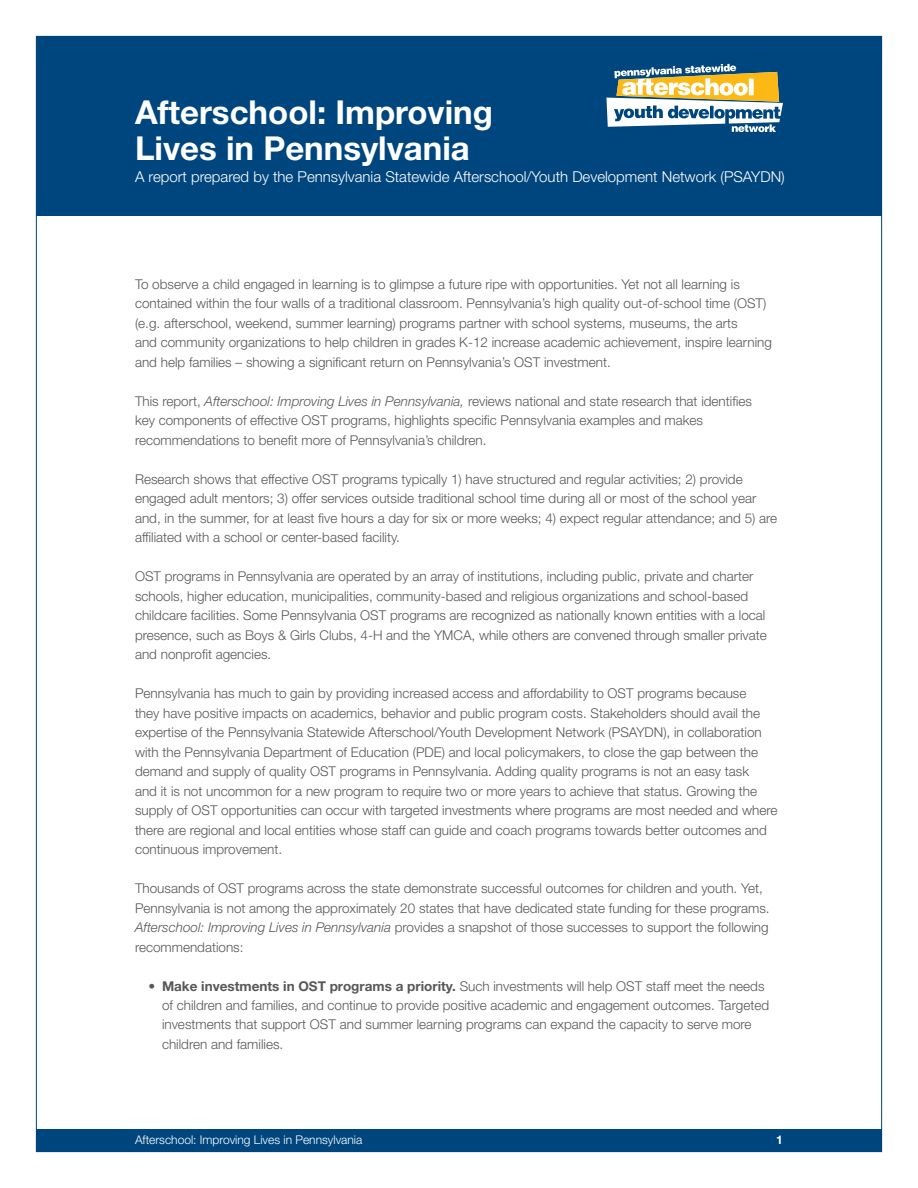
<style>
.page{position:relative;width:918px;height:1188px;background:#fff}
.page>*{position:absolute;margin:0;border:0;box-sizing:border-box;transform-origin:0 0}
.t1{font:700 33px/36px "Helvetica Neue LT Std";color:#fff}
.t2{font:300 15px "Helvetica Neue LT Std";color:#fff}
.t3{font:300 13.5px/19.5px "Helvetica Neue LT Std";color:#57585a}
.t4{font:300 12px "Helvetica Neue LT Std";color:#fff}
.t5{font:700 12px "Helvetica Neue LT Std";color:#fff}
.s1{font-style:italic}
.s2{font-weight:700}
</style>
<div class="page">
<div style="left:36px;top:1130px;width:846px;height:22px;background:#00467e"></div>
<div style="left:36px;top:36px;width:846px;height:180px;background:#00467e"></div>
<svg style="left:606px;top:64px;width:177px;height:68px"></svg>
<h1 class="t1" style="left:135px;top:93px;width:360px">Afterschool: Improving<br>Lives in Pennsylvania</h1>
<p class="t2" style="left:135px;top:168px;width:651px">A report prepared by the Pennsylvania Statewide Afterschool/Youth Development Network (PSAYDN)</p>
<p class="t3" style="left:135px;top:274px;width:638px">To observe a child engaged in learning is to glimpse a future ripe with opportunities. Yet not all learning is contained within the four walls of a traditional classroom. Pennsylvania’s high quality out-of-school time (OST) (e.g. afterschool, weekend, summer learning) programs partner with school systems, museums, the arts<br>and community organizations to help children in grades K-12 increase academic achievement, inspire learning and help families – showing a significant return on Pennsylvania’s OST investment.</p>
<p class="t3" style="left:135px;top:391px;width:618px">This report, <span class="s1">Afterschool: Improving Lives in Pennsylvania,</span> reviews national and state research that identifies key components of effective OST programs, highlights specific Pennsylvania examples and makes recommendations to benefit more of Pennsylvania’s children.</p>
<p class="t3" style="left:135px;top:469px;width:644px">Research shows that effective OST programs typically 1) have structured and regular activities; 2) provide engaged adult mentors; 3) offer services outside traditional school time during all or most of the school year and, in the summer, for at least five hours a day for six or more weeks; 4) expect regular attendance; and 5) are affiliated with a school or center-based facility.</p>
<p class="t3" style="left:135px;top:566px;width:633px">OST programs in Pennsylvania are operated by an array of institutions, including public, private and charter schools, higher education, municipalities, community-based and religious organizations and school-based childcare facilities. Some Pennsylvania OST programs are recognized as nationally known entities with a local presence, such as Boys &amp; Girls Clubs, 4-H and the YMCA, while others are convened through smaller private and nonprofit agencies.</p>
<p class="t3" style="left:135px;top:683px;width:644px">Pennsylvania has much to gain by providing increased access and affordability to OST programs because<br>they have positive impacts on academics, behavior and public program costs. Stakeholders should avail the expertise of the Pennsylvania Statewide Afterschool/Youth Development Network (PSAYDN), in collaboration with the Pennsylvania Department of Education (PDE) and local policymakers, to close the gap between the demand and supply of quality OST programs in Pennsylvania. Adding quality programs is not an easy task<br>and it is not uncommon for a new program to require two or more years to achieve that status. Growing the supply of OST opportunities can occur with targeted investments where programs are most needed and where there are regional and local entities whose staff can guide and coach programs towards better outcomes and continuous improvement.</p>
<p class="t3" style="left:135px;top:878px;width:636px">Thousands of OST programs across the state demonstrate successful outcomes for children and youth. Yet, Pennsylvania is not among the approximately 20 states that have dedicated state funding for these programs.<br><span class="s1">Afterschool: Improving Lives in Pennsylvania</span> provides a snapshot of those successes to support the following recommendations:</p>
<p class="t3" style="left:162px;top:976px;width:609px;text-indent:-14px">• <span class="s2">Make investments in OST programs a priority.</span> Such investments will help OST staff meet the needs of children and families, and continue to provide positive academic and engagement outcomes. Targeted investments that support OST and summer learning programs can expand the capacity to serve more children and families.</p>
<p class="t4" style="left:135px;top:1133px;width:229px">Afterschool: Improving Lives in Pennsylvania</p>
<p class="t5" style="left:776px;top:1133px;width:8px">1</p>
</div>
